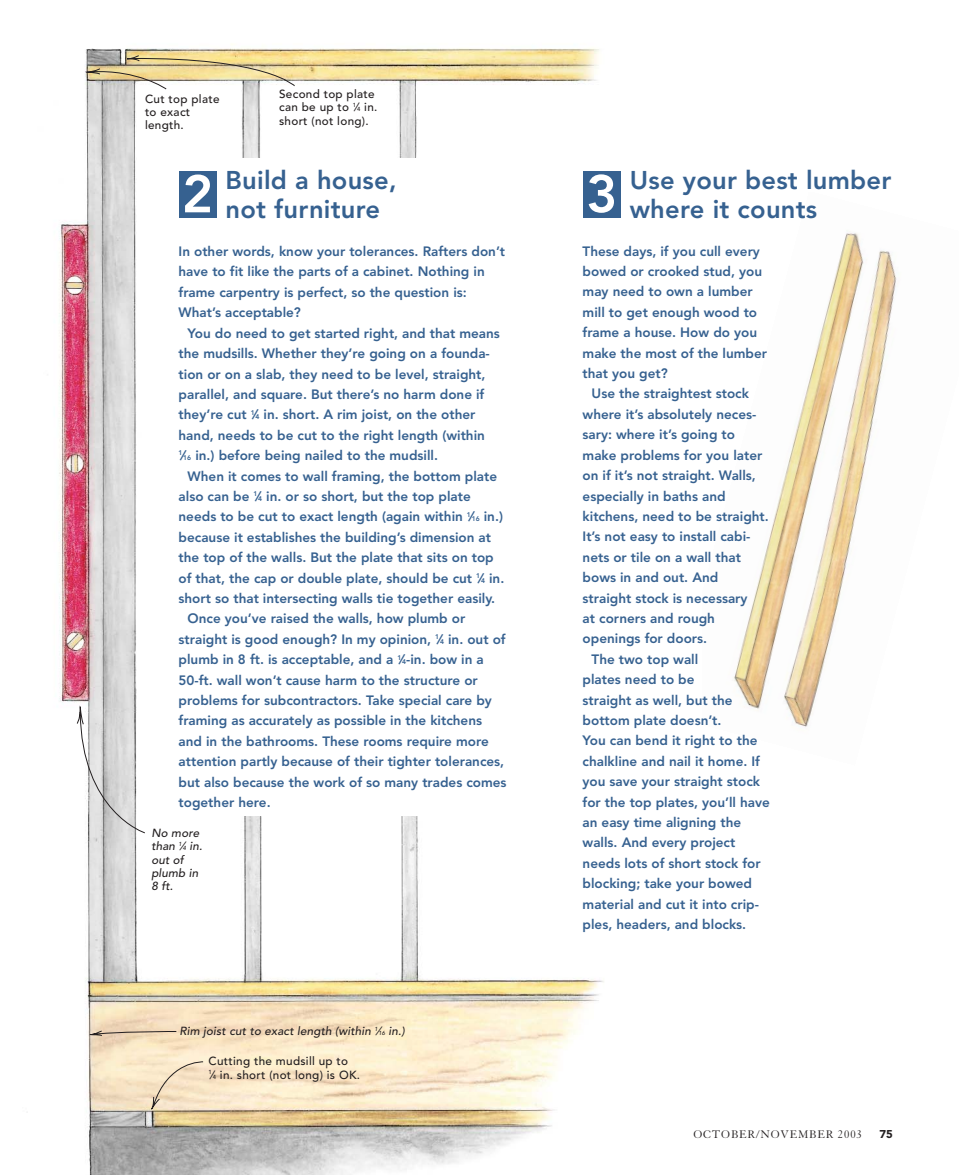
<style>
.page{position:relative;width:959px;height:1175px;background:#fff}
.page>*{position:absolute;margin:0;border:0;box-sizing:border-box;transform-origin:0 0}
.t1{font:800 25.5px/28.5px "Avenir";letter-spacing:.01em;color:#366190}
.t2{font:800 13.5px/20.4px "Avenir";color:#366190}
.t3{font:12px "Granjon";letter-spacing:.07em;color:#231f20}
.t4{font:500 11.7px/13.2px "Avenir";letter-spacing:.025em;color:#231f20}
.t5{font:italic 500 11.7px/13.2px "Avenir";letter-spacing:.01em;color:#231f20}
.t6{font:900 11.25px "Avenir";color:#231f20}
.s1{font-size:5.85px}
.s2{font-size:6.75px}
</style>
<div class="page">
<img style="left:734px;top:231px;width:163px;height:496px">
<img style="left:59px;top:44px;width:555px;height:1130px">
<div style="left:583px;top:171px;width:37px;height:46px;background:#366190"></div>
<div style="left:166px;top:158px;width:354px;height:657px;background:#fff"></div>
<svg style="left:76px;top:55px;width:219px;height:1057px"></svg>
<p class="t4" style="left:145px;top:93px;width:76px">Cut top plate to exact length.</p>
<p class="t4" style="left:279px;top:89px;width:100px">Second top plate can be up to <sup>1</sup>⁄<span class="s1">4</span> in. short (not long).</p>
<h1 class="t1" style="left:182px;top:168px;width:216px;text-indent:43px">Build a house,<br><sup>2</sup> not furniture</h1>
<p class="t2" style="left:178px;top:242px;width:328px">In other words, know your tolerances. Rafters don’t have to fit like the parts of a cabinet. Nothing in frame carpentry is perfect, so the question is:<br>What’s acceptable?</p>
<p class="t2" style="left:178px;top:324px;width:323px;text-indent:9px">You do need to get started right, and that means the mudsills. Whether they’re going on a founda&shy;tion or on a slab, they need to be level, straight, parallel, and square. But there’s no harm done if they’re cut <sup>1</sup>⁄<span class="s2">4</span> in. short. A rim joist, on the other hand, needs to be cut to the right length (within <sup>1</sup>⁄<span class="s2">16</span> in.) before being nailed to the mudsill.</p>
<p class="t2" style="left:187px;top:467px;width:311px">When it comes to wall framing, the bottom plate</p>
<p class="t2" style="left:178px;top:487px;width:294px">also can be <sup>1</sup>⁄<span class="s2">4</span> in. or so short, but the top plate</p>
<p class="t2" style="left:178px;top:507px;width:326px">needs to be cut to exact length (again within <sup>1</sup>⁄<span class="s2">16</span> in.)</p>
<p class="t2" style="left:178px;top:528px;width:314px">because it establishes the building’s dimension at</p>
<p class="t2" style="left:178px;top:548px;width:317px">the top of the walls. But the plate that sits on top</p>
<p class="t2" style="left:178px;top:569px;width:327px">of that, the cap or double plate, should be cut <sup>1</sup>⁄<span class="s2">4</span> in.</p>
<p class="t2" style="left:178px;top:589px;width:318px">short so that intersecting walls tie together easily.</p>
<p class="t2" style="left:187px;top:609px;width:279px">Once you’ve raised the walls, how plumb or</p>
<p class="t2" style="left:178px;top:630px;width:328px">straight is good enough? In my opinion, <sup>1</sup>⁄<span class="s2">4</span> in. out of</p>
<p class="t2" style="left:178px;top:650px;width:307px">plumb in 8 ft. is acceptable, and a <sup>1</sup>⁄<span class="s2">4</span>-in. bow in a</p>
<p class="t2" style="left:178px;top:671px;width:301px">50-ft. wall won’t cause harm to the structure or</p>
<p class="t2" style="left:178px;top:691px;width:315px">problems for subcontractors. Take special care by</p>
<p class="t2" style="left:178px;top:711px;width:305px">framing as accurately as possible in the kitchens</p>
<p class="t2" style="left:178px;top:732px;width:312px">and in the bathrooms. These rooms require more</p>
<p class="t2" style="left:178px;top:752px;width:327px">attention partly because of their tighter tolerances,</p>
<p class="t2" style="left:178px;top:773px;width:329px">but also because the work of so many trades comes</p>
<p class="t2" style="left:178px;top:793px;width:94px">together here.</p>
<p class="t5" style="left:151px;top:827px;width:52px">No more than <sup>1</sup>⁄<span class="s1">4</span> in. out of plumb in<br>8 ft.</p>
<p class="t5" style="left:180px;top:1025px;width:227px">Rim joist cut to exact length (within <sup>1</sup>⁄<span class="s1">16</span> in.)</p>
<p class="t4" style="left:208px;top:1055px;width:153px">Cutting the mudsill up to<br><sup>1</sup>⁄<span class="s1">4</span> in. short (not long) is OK.</p>
<h1 class="t1" style="left:586px;top:168px;width:307px;text-indent:43px">Use your best lumber<br><sup>3</sup> where it counts</h1>
<p class="t2" style="left:582px;top:242px;width:186px">These days, if you cull every bowed or crooked stud, you may need to own a lumber mill to get enough wood to frame a house. How do you make the most of the lumber that you get?</p>
<p class="t2" style="left:591px;top:385px;width:159px">Use the straightest stock</p>
<p class="t2" style="left:582px;top:405px;width:175px">where it’s absolutely neces-</p>
<p class="t2" style="left:582px;top:425px;width:154px">sary: where it’s going to</p>
<p class="t2" style="left:582px;top:446px;width:181px">make problems for you later</p>
<p class="t2" style="left:582px;top:466px;width:175px">on if it’s not straight. Walls,</p>
<p class="t2" style="left:582px;top:487px;width:144px">especially in baths and</p>
<p class="t2" style="left:582px;top:507px;width:188px">kitchens, need to be straight.</p>
<p class="t2" style="left:582px;top:527px;width:169px">It’s not easy to install cabi-</p>
<p class="t2" style="left:582px;top:548px;width:160px">nets or tile on a wall that</p>
<p class="t2" style="left:582px;top:568px;width:137px">bows in and out. And</p>
<p class="t2" style="left:582px;top:589px;width:166px">straight stock is necessary</p>
<p class="t2" style="left:582px;top:609px;width:134px">at corners and rough</p>
<p class="t2" style="left:582px;top:629px;width:126px">openings for doors.</p>
<p class="t2" style="left:591px;top:650px;width:108px">The two top wall</p>
<p class="t2" style="left:582px;top:670px;width:113px">plates need to be</p>
<p class="t2" style="left:582px;top:691px;width:151px">straight as well, but the</p>
<p class="t2" style="left:582px;top:711px;width:140px">bottom plate doesn’t.</p>
<p class="t2" style="left:582px;top:731px;width:176px">You can bend it right to the</p>
<p class="t2" style="left:582px;top:752px;width:179px">chalkline and nail it home. If</p>
<p class="t2" style="left:582px;top:772px;width:179px">you save your straight stock</p>
<p class="t2" style="left:582px;top:793px;width:189px">for the top plates, you’ll have</p>
<p class="t2" style="left:582px;top:813px;width:160px">an easy time aligning the</p>
<p class="t2" style="left:582px;top:833px;width:154px">walls. And every project</p>
<p class="t2" style="left:582px;top:854px;width:179px">needs lots of short stock for</p>
<p class="t2" style="left:582px;top:874px;width:171px">blocking; take your bowed</p>
<p class="t2" style="left:582px;top:895px;width:178px">material and cut it into crip-</p>
<p class="t2" style="left:582px;top:915px;width:165px">ples, headers, and blocks.</p>
<p class="t3" style="left:693px;top:1129px;width:170px">OCTOBER/NOVEMBER 2003</p>
<p class="t6" style="left:879px;top:1129px;width:15px">75</p>
</div>
